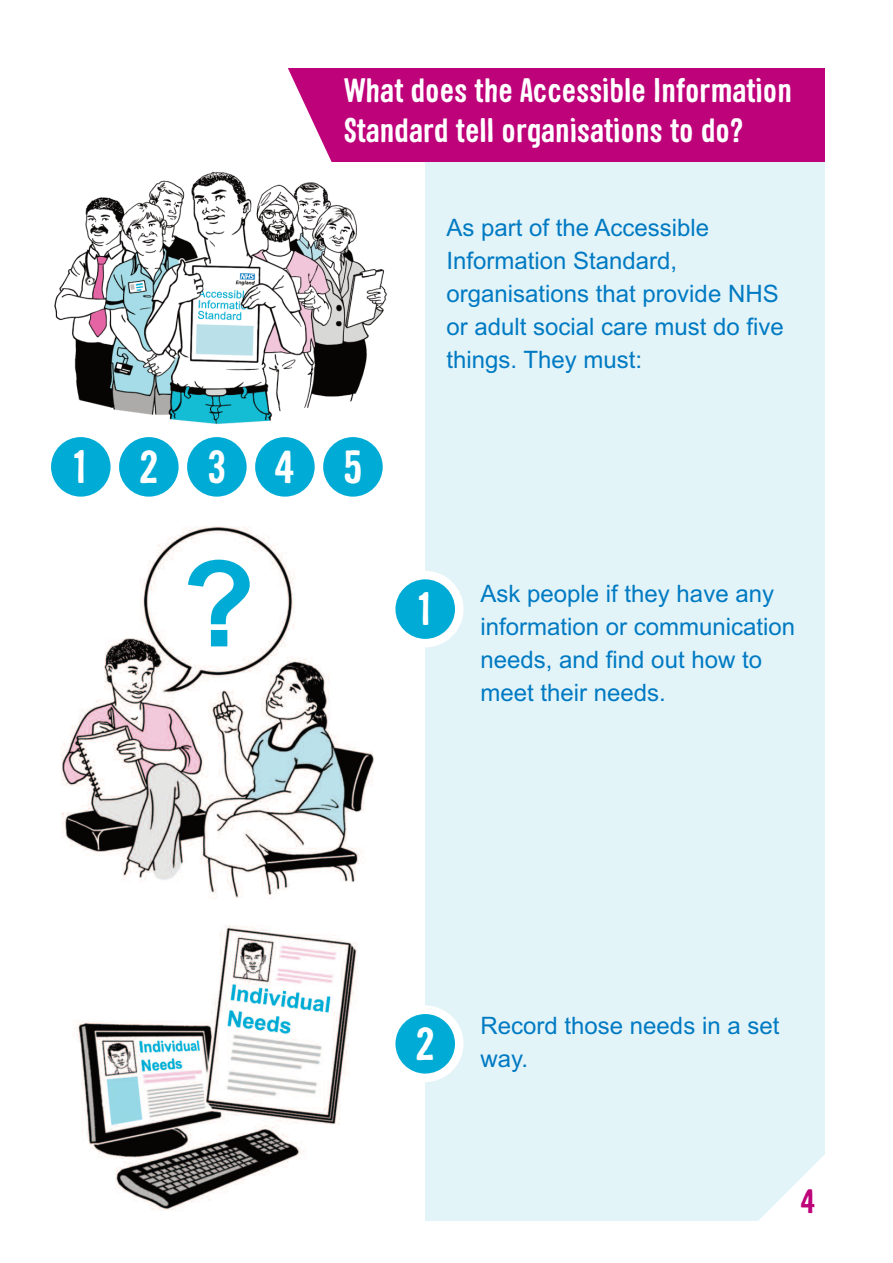
<style>
.page{position:relative;width:893px;height:1263px;background:#fff}
.page>*{position:absolute;margin:0;border:0;box-sizing:border-box;transform-origin:0 0}
.t1{font:700 120px "Arial";color:#00acd5}
.t2{font:700 45px "Sini";letter-spacing:1.07em;color:#fff}
.t3{font:700 33px/39.6px "Sini";color:#fff}
.t4{font:700 33px "Sini";color:#be027a}
.t5{font:24px/33px "Arial";color:#007ac2}
</style>
<div class="page">
<div style="left:425px;top:69px;width:400px;height:1151px;background:#e3f4f9"></div>
<div style="left:281px;top:68px;width:544px;height:94px;background:#be027a"></div>
<svg style="left:281px;top:68px;width:51px;height:94px"></svg>
<svg style="left:756px;top:1155px;width:69px;height:66px"></svg>
<div style="left:51px;top:437px;width:60px;height:60px;background:#00acd5;border-radius:50%"></div>
<div style="left:119px;top:437px;width:60px;height:60px;background:#00acd5;border-radius:50%"></div>
<div style="left:187px;top:437px;width:60px;height:60px;background:#00acd5;border-radius:50%"></div>
<div style="left:255px;top:437px;width:60px;height:60px;background:#00acd5;border-radius:50%"></div>
<div style="left:323px;top:437px;width:60px;height:60px;background:#00acd5;border-radius:50%"></div>
<img style="left:54px;top:171px;width:333px;height:254px">
<img style="left:61px;top:527px;width:313px;height:372px">
<div style="left:387px;top:571px;width:76px;height:76px;background:#fff;border-radius:50%"></div>
<div style="left:395px;top:579px;width:60px;height:60px;background:#00acd5;border-radius:50%"></div>
<div style="left:387px;top:1005px;width:76px;height:77px;background:#fff;border-radius:50%"></div>
<div style="left:395px;top:1014px;width:60px;height:59px;background:#00acd5;border-radius:50%"></div>
<img style="left:73px;top:925px;width:285px;height:286px">
<h3 class="t3" style="left:344px;top:71px;width:449px">What does the Accessible Information<br>Standard tell organisations to do?</h3>
<h2 class="t2" style="left:71px;top:441px;width:293px">12345</h2>
<h1 class="t1" style="left:182px;top:535px;width:75px">?</h1>
<p class="t5" style="left:446px;top:211px;width:339px">As part of the Accessible<br>Information Standard, organisations that provide NHS or adult social care must do five things. They must:</p>
<h2 class="t2" style="left:415px;top:583px;width:21px">1</h2>
<p class="t5" style="left:480px;top:577px;width:316px">Ask people if they have any information or communication needs, and find out how to meet their needs.</p>
<h2 class="t2" style="left:415px;top:1018px;width:22px">2</h2>
<p class="t5" style="left:480px;top:1009px;width:300px">Record those needs in a set way.</p>
<h3 class="t4" style="left:801px;top:1182px;width:16px">4</h3>
</div>
